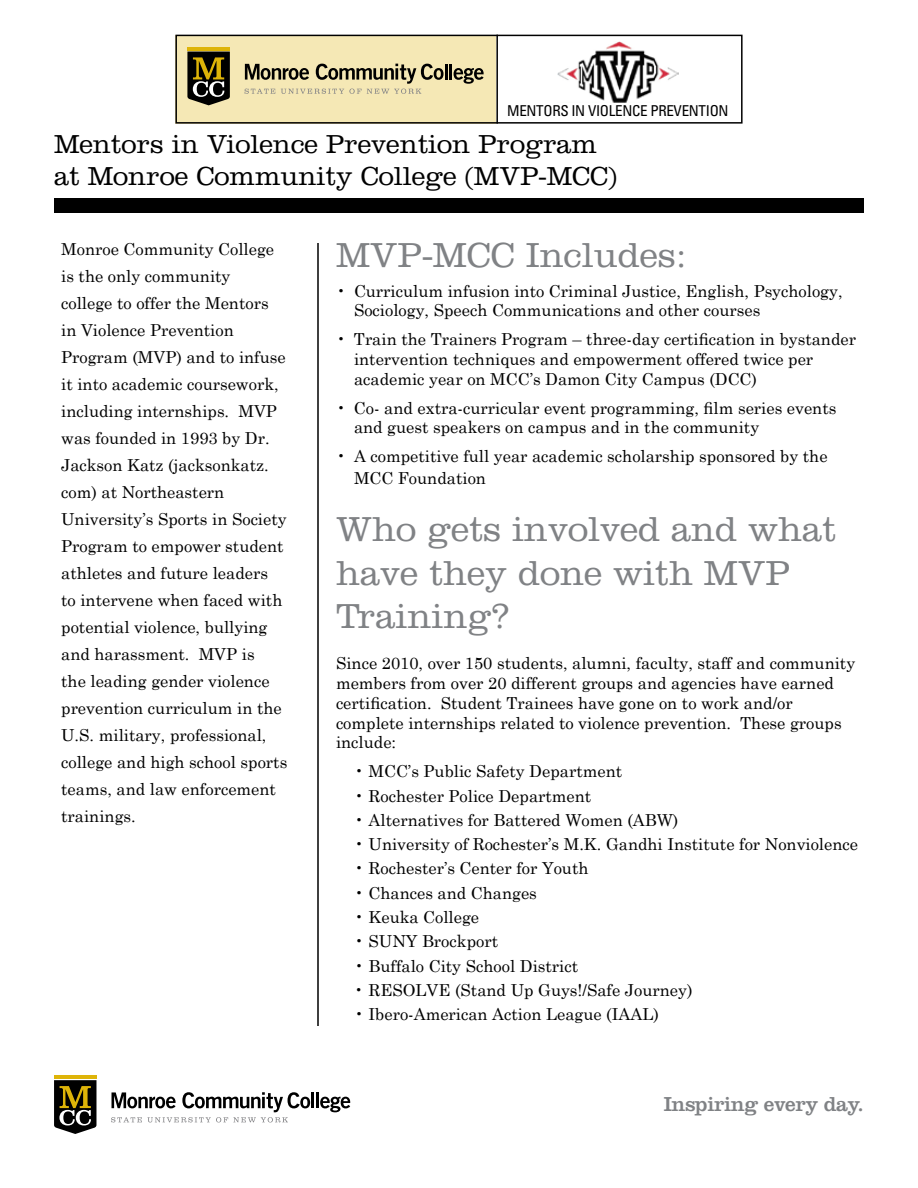
<style>
.page{position:relative;width:918px;height:1188px;background:#fff}
.page>*{position:absolute;margin:0;border:0;box-sizing:border-box;transform-origin:0 0}
.t1{font:300 36px/43.2px "Clarendon LT Std";color:#808285}
.t2{font:300 27px/32.4px "Clarendon LT Std";color:#000}
.t3{font:21px "Clarendon LT Std";letter-spacing:-.02em;color:#808285}
.t4{font:16.5px/27px "Century Schoolbook";color:#000}
.t5{font:condensed 15px "Univers";letter-spacing:-.02em;color:#000}
</style>
<div class="page">
<hr style="left:317px;top:243px;width:2px;height:783px;background:#000">
<hr style="left:54px;top:1075px;width:42px;height:4px;background:#deb408">
<svg style="left:54px;top:1080px;width:42px;height:54px;background:#474127"></svg>
<hr style="left:311px;top:1092px;width:3px;height:16px;background:#000">
<hr style="left:316px;top:1092px;width:3px;height:16px;background:#000">
<svg style="left:320px;top:1097px;width:30px;height:15px"></svg>
<svg style="left:111px;top:1092px;width:199px;height:30px"></svg>
<div style="left:54px;top:198px;width:810px;height:14px;background:#000"></div>
<div style="left:175px;top:35px;width:321px;height:89px;background:#f5e8b5"></div>
<img style="left:558px;top:41px;width:120px;height:62px">
<hr style="left:187px;top:47px;width:43px;height:3px;background:#deb408">
<svg style="left:187px;top:52px;width:43px;height:53px;background:#474023"></svg>
<svg style="left:245px;top:64px;width:239px;height:30px"></svg>
<div style="left:175px;top:35px;width:568px;height:89px;border:2px solid #000"></div>
<hr style="left:496px;top:35px;width:2px;height:89px;background:#000">
<p class="t5" style="left:507px;top:101px;width:223px">MENTORS IN VIOLENCE PREVENTION</p>
<h2 class="t2" style="left:54px;top:128px;width:565px">Mentors in Violence Prevention Program at Monroe Community College (MVP-MCC)</h2>
<p class="t4" style="left:61px;top:234px;width:228px">Monroe Community College is the only community<br>college to offer the Mentors in Violence Prevention<br>Program (MVP) and to infuse it into academic coursework, including internships. MVP was founded in 1993 by Dr.<br>Jackson Katz (jacksonkatz. com) at Northeastern<br>University’s Sports in Society<br>Program to empower student athletes and future leaders<br>to intervene when faced with potential violence, bullying and harassment. MVP is<br>the leading gender violence prevention curriculum in the<br>U.S. military, professional, college and high school sports teams, and law enforcement trainings.</p>
<h1 class="t1" style="left:336px;top:233px;width:352px">MVP-MCC Includes:</h1>
<p class="t4" style="left:354px;top:279px;width:490px;line-height:19.8px;text-indent:-18px">• Curriculum infusion into Criminal Justice, English, Psychology,<br>Sociology, Speech Communications and other courses</p>
<p class="t4" style="left:354px;top:328px;width:504px;line-height:19.8px;text-indent:-18px">• Train the Trainers Program – three-day certification in bystander intervention techniques and empowerment offered twice per academic year on MCC’s Damon City Campus (DCC)</p>
<p class="t4" style="left:354px;top:396px;width:484px;line-height:19.8px;text-indent:-18px">• Co- and extra-curricular event programming, film series events and guest speakers on campus and in the community</p>
<p class="t4" style="left:354px;top:444px;width:475px;line-height:21.6px;text-indent:-18px">• A competitive full year academic scholarship sponsored by the<br>MCC Foundation</p>
<h1 class="t1" style="left:336px;top:508px;width:502px">Who gets involved and what have they done with MVP<br>Training?</h1>
<p class="t4" style="left:336px;top:652px;width:521px;line-height:19.8px">Since 2010, over 150 students, alumni, faculty, staff and community members from over 20 different groups and agencies have earned certification. Student Trainees have gone on to work and/or complete internships related to violence prevention. These groups include:</p>
<p class="t4" style="left:354px;top:756px;width:270px">• MCC’s Public Safety Department</p>
<p class="t4" style="left:354px;top:781px;width:239px">• Rochester Police Department</p>
<p class="t4" style="left:354px;top:805px;width:326px">• Alternatives for Battered Women (ABW)</p>
<p class="t4" style="left:354px;top:829px;width:506px">• University of Rochester’s M.K. Gandhi Institute for Nonviolence</p>
<p class="t4" style="left:354px;top:854px;width:236px">• Rochester’s Center for Youth</p>
<p class="t4" style="left:354px;top:878px;width:184px">• Chances and Changes</p>
<p class="t4" style="left:354px;top:902px;width:127px">• Keuka College</p>
<p class="t4" style="left:354px;top:926px;width:146px">• SUNY Brockport</p>
<p class="t4" style="left:354px;top:951px;width:226px">• Buffalo City School District</p>
<p class="t4" style="left:354px;top:975px;width:340px">• RESOLVE (Stand Up Guys!/Safe Journey)</p>
<p class="t4" style="left:354px;top:999px;width:306px">• Ibero-American Action League (IAAL)</p>
<p class="t3" style="left:664px;top:1092px;width:202px">Inspiring every day.</p>
</div>
